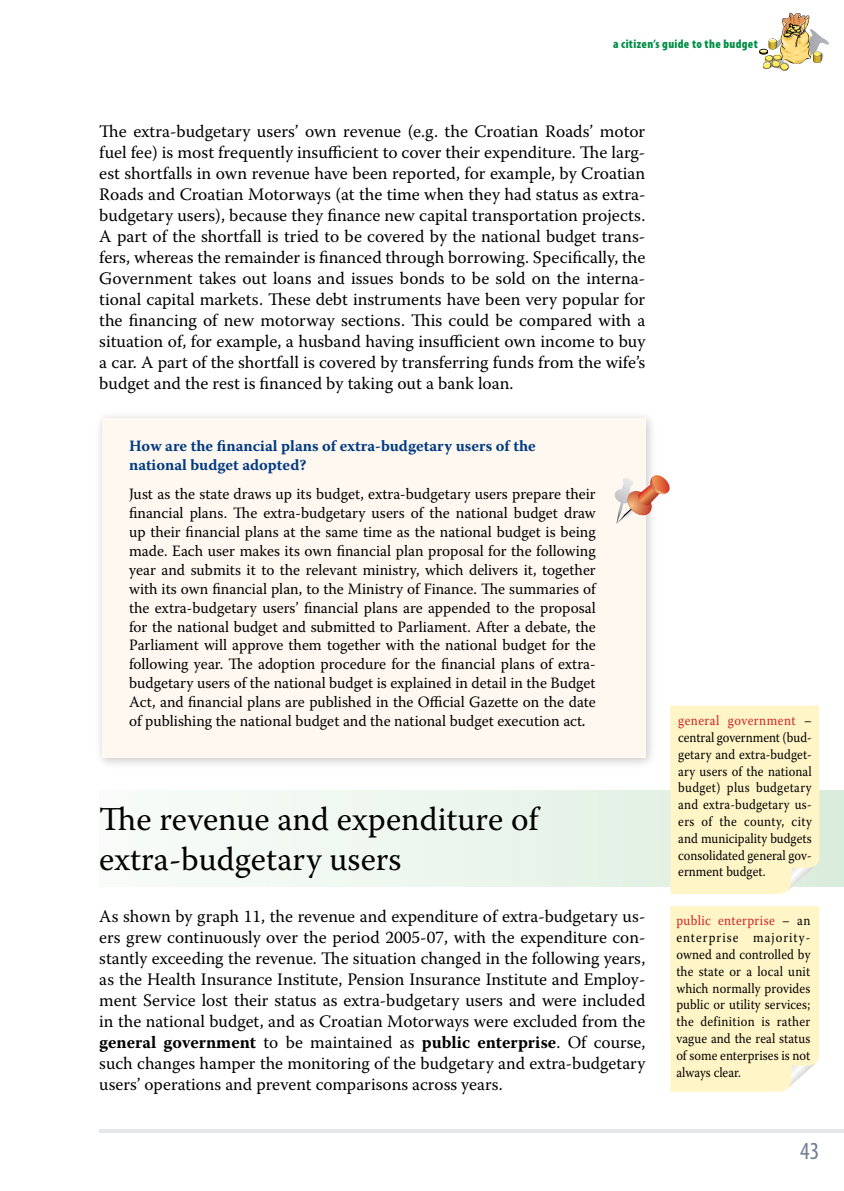
<style>
.page{position:relative;width:844px;height:1191px;background:#fff}
.page>*{position:absolute;margin:0;border:0;box-sizing:border-box;transform-origin:0 0}
.t1{font:33.25px/39.9px "Warnock Pro";color:#000}
.t2{font:condensed 24.5px "Myriad Pro";color:#6d7c8e}
.t3{font:17.5px/21px "Warnock Pro";color:#000;text-align:justify}
.t4{font:15.75px/18.9px "Warnock Pro";color:#000;text-align:justify}
.t5{font:700 15.75px/18.9px "Warnock Pro";color:#013b82}
.t6{font:14px/16.8px "Warnock Pro";color:#000;text-align:justify;scale:.9 1}
.t7{font:900 condensed 12.25px "Myriad Pro";letter-spacing:.03em;color:#008e45}
.s1{font-style:italic;font-size:17.5px}
.s2{font-weight:700}
.s3{color:#d2232a}
</style>
<div class="page">
<div style="left:99px;top:791px;width:744px;height:95px;background:#eef7f0"></div>
<img style="left:759px;top:12px;width:70px;height:59px">
<hr style="left:99px;top:1129px;width:744px;height:3px;background:#e6e7e8">
<div style="left:94px;top:410px;width:564px;height:360px;background:#000;opacity:.22"></div>
<div style="left:102px;top:418px;width:543px;height:339px;background:#fff8f1"></div>
<svg style="left:614px;top:474px;width:56px;height:50px"></svg>
<div style="left:670px;top:705px;width:149px;height:189px;background:#fff5c7"></div>
<div style="left:670px;top:906px;width:149px;height:185px;background:#fff5c7"></div>
<p class="t7" style="left:613px;top:36px;width:146px">a citizen’s guide to the budget</p>
<p class="t3" style="left:99px;top:120px;width:547px">The extra-budgetary users’ own revenue (e.g. the Croatian Roads’ motor fuel fee) is most frequently insufficient to cover their expenditure. The larg&shy;est shortfalls in own revenue have been reported, for example, by Croatian Roads and Croatian Motorways (at the time when they had status as extra&shy;budgetary users), because they finance new capital transportation projects.<br>A part of the shortfall is tried to be covered by the national budget trans&shy;fers, whereas the remainder is financed through borrowing. Specifically, the Government takes out loans and issues bonds to be sold on the interna&shy;tional capital markets. These debt instruments have been very popular for the financing of new motorway sections. This could be compared with a situation of, for example, a husband having insufficient own income to buy a car. A part of the shortfall is covered by transferring funds from the wife’s budget and the rest is financed by taking out a bank loan.</p>
<p class="t5" style="left:129px;top:436px;width:408px">How are the financial plans of extra-budgetary users of the national budget adopted?</p>
<p class="t4" style="left:129px;top:484px;width:468px">Just as the state draws up its budget, extra-budgetary users prepare their financial plans. The extra-budgetary users of the national budget draw up their financial plans at the same time as the national budget is being made. Each user makes its own financial plan proposal for the following year and submits it to the relevant ministry, which delivers it, together with its own financial plan, to the Ministry of Finance. The summaries of the extra-budgetary users’ financial plans are appended to the proposal for the national budget and submitted to Parliament. After a debate, the Parliament will approve them together with the national budget for the following year. The adoption procedure for the financial plans of extra&shy;budgetary users of the national budget is explained in detail in the Budget Act, and financial plans are published in the Official Gazette on the date of publishing the national budget and the national budget execution act<span class="s1">.</span></p>
<h1 class="t1" style="left:99px;top:798px;width:440px">The revenue and expenditure of extra-budgetary users</h1>
<p class="t3" style="left:99px;top:905px;width:547px">As shown by graph 11, the revenue and expenditure of extra-budgetary us&shy;ers grew continuously over the period 2005-07, with the expenditure con&shy;stantly exceeding the revenue. The situation changed in the following years, as the Health Insurance Institute, Pension Insurance Institute and Employ&shy;ment Service lost their status as extra-budgetary users and were included in the national budget, and as Croatian Motorways were excluded from the <span class="s2">general government</span> to be maintained as <span class="s2">public enterprise</span>. Of course, such changes hamper the monitoring of the budgetary and extra-budgetary users’ operations and prevent comparisons across years.</p>
<p class="t6" style="left:678px;top:712px;width:150px"><span class="s3">general government</span> – central government (bud&shy;getary and extra-budget&shy;ary users of the national budget) plus budgetary and extra-budgetary us&shy;ers of the county, city and municipality budgets consolidated general gov&shy;ernment budget.</p>
<p class="t6" style="left:676px;top:912px;width:150px"><span class="s3">public enterprise</span> – an enterprise majority&shy;owned and controlled by the state or a local unit which normally provides public or utility services; the definition is rather vague and the real status of some enterprises is not always clear.</p>
<h2 class="t2" style="left:800px;top:1136px;width:20px">43</h2>
</div>
